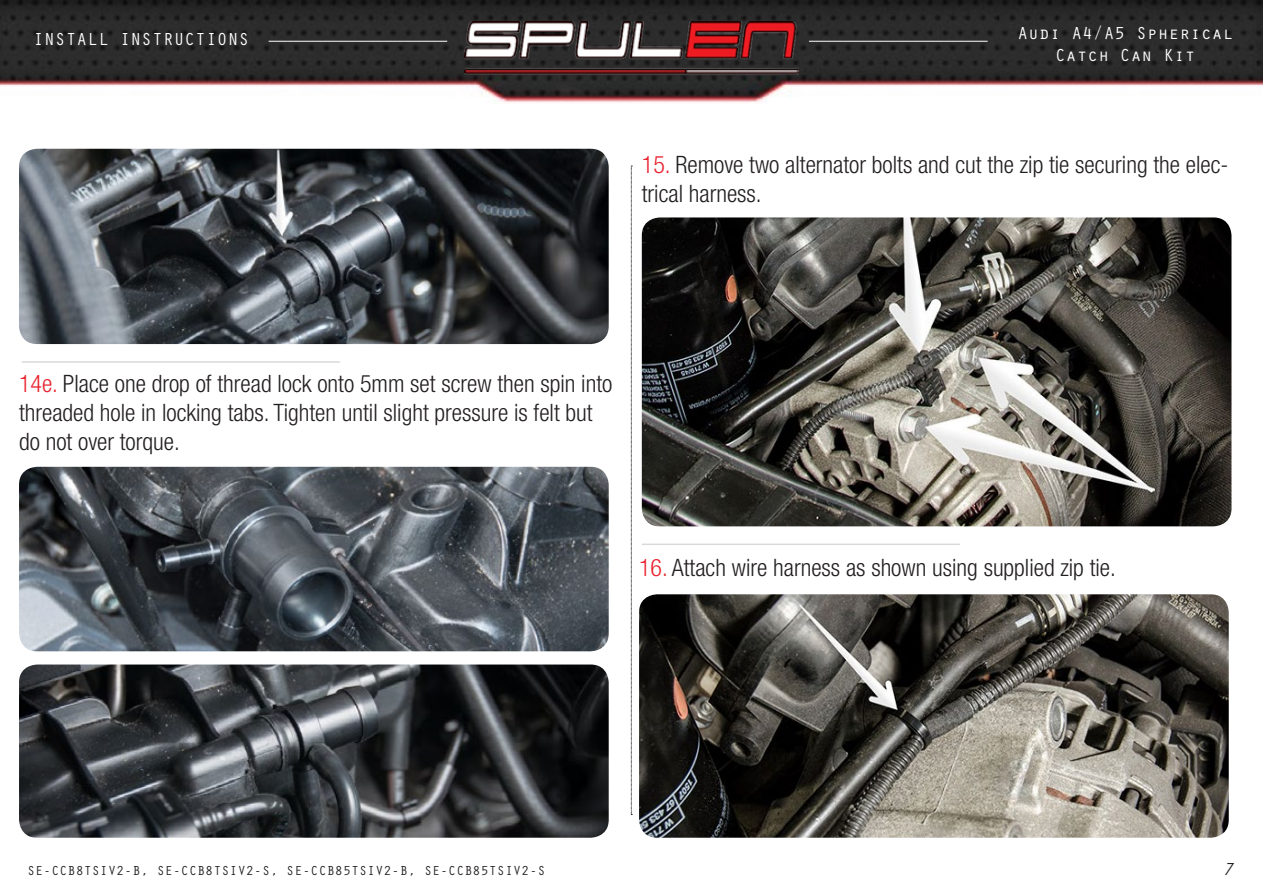
<style>
.page{position:relative;width:1263px;height:893px;background:#fff}
.page>*{position:absolute;margin:0;border:0;box-sizing:border-box;transform-origin:0 0}
.t1{font:300 condensed 24px/28.8px "Helvetica Neue LT Std";color:#231f20}
.t2{font:18px/21.6px "Orator Std";color:#fff;text-align:center}
.t3{font:italic 18px "Orator Std";color:#231f20}
.t4{font:13.5px "Orator Std";color:#231f20}
.s1{color:#ea232f}
</style>
<div class="page">
<img style="left:0;top:0;width:1263px;height:102px">
<hr style="left:269px;top:41px;width:178px;height:1px;background:#fff">
<hr style="left:809px;top:41px;width:179px;height:1px;background:#fff">
<svg style="left:631px;top:166px;width:1px;height:649px"></svg>
<img style="left:464px;top:22px;width:334px;height:52px">
<img style="left:642px;top:217px;width:589px;height:309px">
<hr style="left:642px;top:544px;width:318px;height:1px;background:#d8d9d8">
<img style="left:639px;top:594px;width:590px;height:244px">
<hr style="left:22px;top:361px;width:318px;height:2px;background:#d8d9d8">
<img style="left:19px;top:149px;width:590px;height:195px">
<img style="left:19px;top:467px;width:590px;height:184px">
<img style="left:19px;top:664px;width:590px;height:174px">
<p class="t2" style="left:33px;top:28px;width:218px">INSTALL INSTRUCTIONS</p>
<p class="t2" style="left:1017px;top:22px;width:218px">Audi A4/A5 Spherical<br>Catch Can Kit</p>
<p class="t1" style="left:642px;top:150px;width:588px"><span class="s1">15.</span> Remove two alternator bolts and cut the zip tie securing the elec&shy;trical harness.</p>
<p class="t1" style="left:19px;top:369px;width:595px"><span class="s1">14e.</span> Place one drop of thread lock onto 5mm set screw then spin into threaded hole in locking tabs. Tighten until slight pressure is felt but do not over torque.</p>
<p class="t1" style="left:639px;top:553px;width:478px"><span class="s1">16.</span> Attach wire harness as shown using supplied zip tie.</p>
<p class="t4" style="left:27px;top:861px;width:520px">SE-CCB8TSIV2-B, SE-CCB8TSIV2-S, SE-CCB85TSIV2-B, SE-CCB85TSIV2-S</p>
<p class="t3" style="left:1222px;top:856px;width:12px">7</p>
</div>
